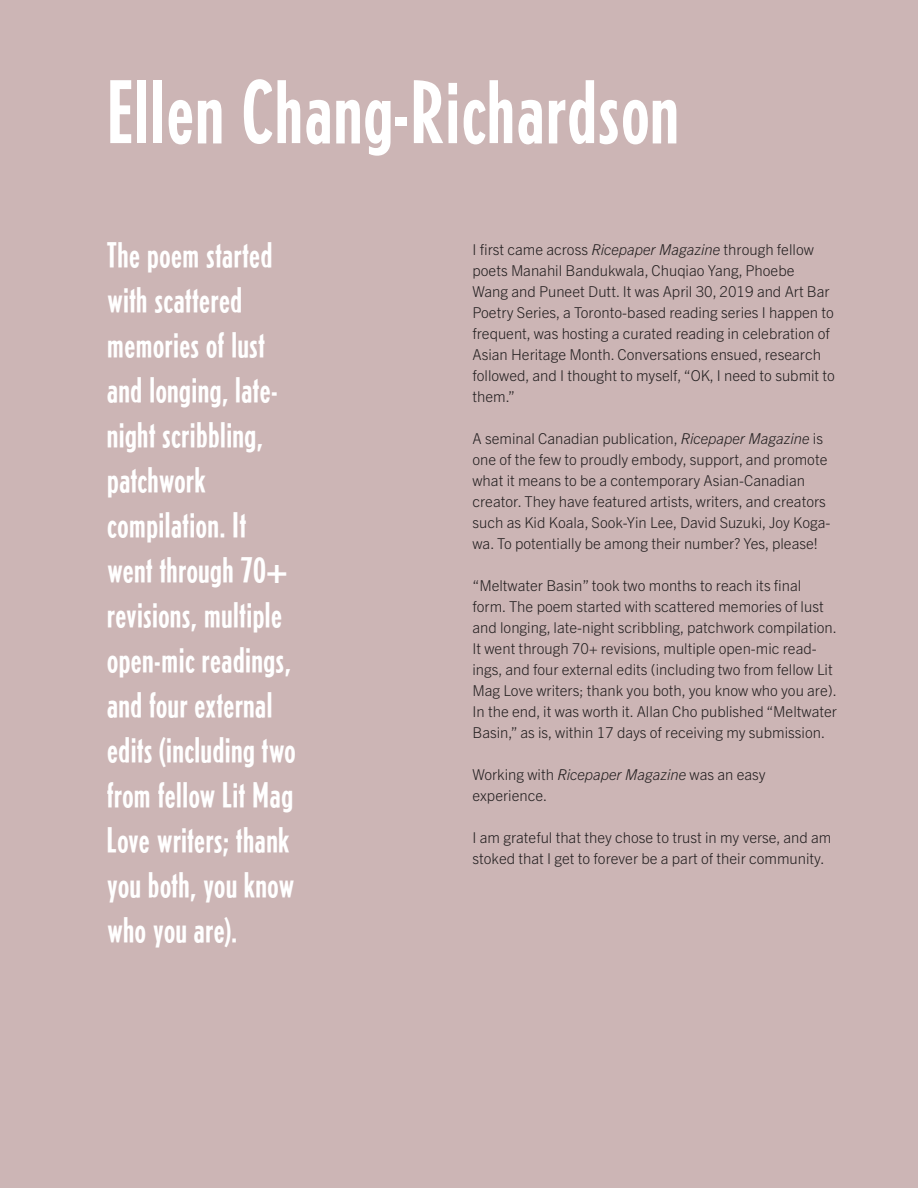
<style>
.page{position:relative;width:918px;height:1188px;background:#ccb5b5}
.page>*{position:absolute;margin:0;border:0;box-sizing:border-box;transform-origin:0 0}
.LitMag_Intro_Name_NE{font:90px "Erbar";color:#fff}
.LitMag_Intro_pull_qu{font:36px/45px "Erbar";letter-spacing:-.005em;color:#fff}
.t1{font:300 15px/21px "Trade Gothic Next LT Pro";color:#231f20}
.s1{font-style:italic}
</style>
<div class="page">
<p class="LitMag_Intro_Name_NE" style="left:106px;top:59px;width:574px">Ellen Chang-Richardson</p>
<p class="LitMag_Intro_pull_qu" style="left:106px;top:234px;width:191px">The poem started with scattered memories of lust and longing, late&shy;night scribbling, patchwork compilation. It went through 70+ revisions, multiple open-mic readings, and four external edits (including two from fellow Lit Mag<br>Love writers; thank you both, you know who you are).</p>
<p class="t1" style="left:472px;top:238px;width:364px">I first came across <span class="s1">Ricepaper Magazine</span> through fellow poets Manahil Bandukwala, Chuqiao Yang, Phoebe<br>Wang and Puneet Dutt. It was April 30, 2019 and Art Bar Poetry Series, a Toronto-based reading series I happen to frequent, was hosting a curated reading in celebration of Asian Heritage Month. Conversations ensued, research followed, and I thought to myself, “OK, I need to submit to them.”</p>
<p class="t1" style="left:472px;top:427px;width:360px">A seminal Canadian publication, <span class="s1">Ricepaper Magazine</span> is one of the few to proudly embody, support, and promote what it means to be a contemporary Asian-Canadian creator. They have featured artists, writers, and creators such as Kid Koala, Sook-Yin Lee, David Suzuki, Joy Koga&shy;wa. To potentially be among their number? Yes, please!</p>
<p class="t1" style="left:472px;top:574px;width:366px">“Meltwater Basin” took two months to reach its final form. The poem started with scattered memories of lust and longing, late-night scribbling, patchwork compilation.<br>It went through 70+ revisions, multiple open-mic read&shy;ings, and four external edits (including two from fellow Lit Mag Love writers; thank you both, you know who you are).<br>In the end, it was worth it. Allan Cho published “Meltwater Basin,” as is, within 17 days of receiving my submission.</p>
<p class="t1" style="left:472px;top:763px;width:295px">Working with <span class="s1">Ricepaper Magazine</span> was an easy experience.</p>
<p class="t1" style="left:472px;top:826px;width:360px">I am grateful that they chose to trust in my verse, and am stoked that I get to forever be a part of their community.</p>
</div>
